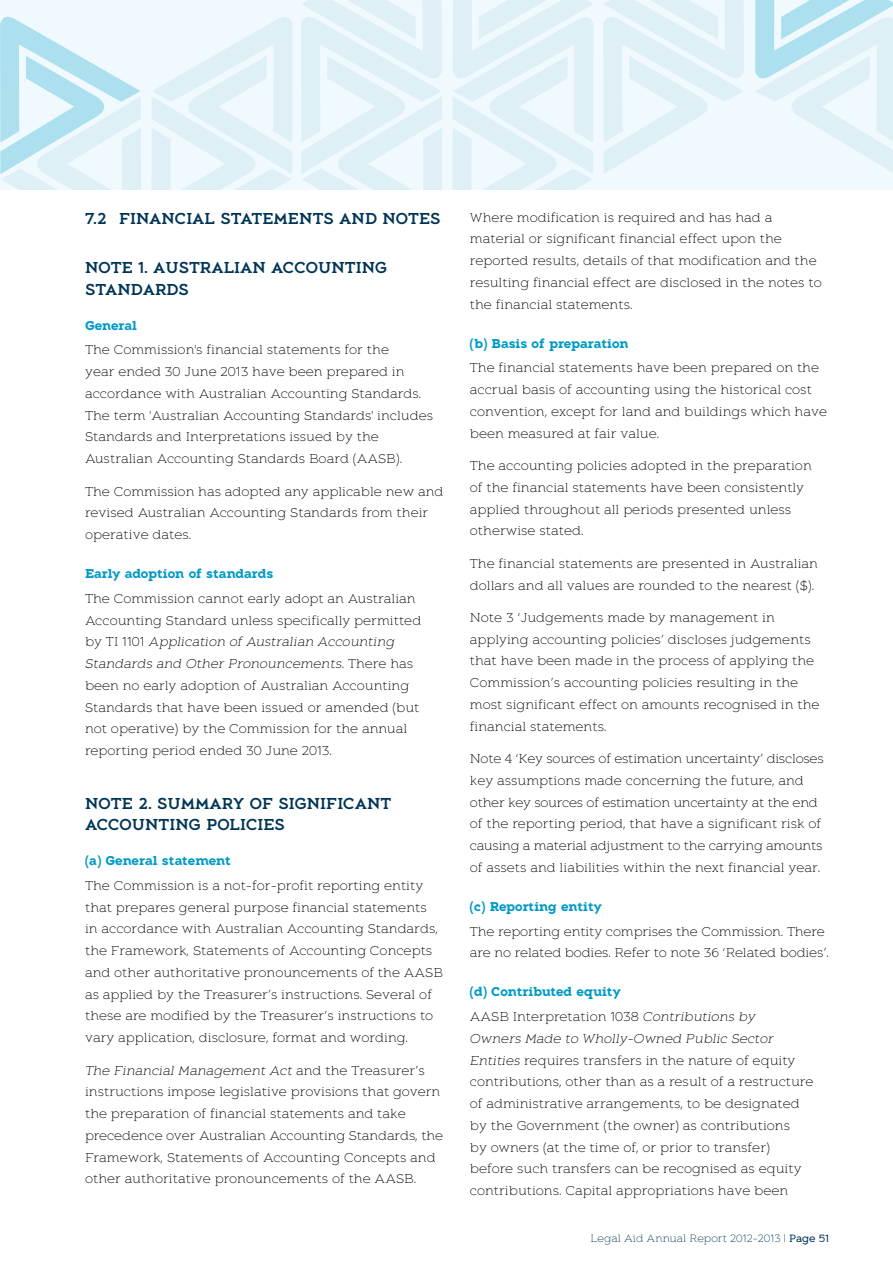
<style>
.page{position:relative;width:893px;height:1263px;background:#fff}
.page>*{position:absolute;margin:0;border:0;box-sizing:border-box;transform-origin:0 0}
.t1{font:500 15.75px "Aeron";color:#003556}
.t2{font:300 12.75px/21.8px "Aeron";color:#000}
.t3{font:300 12.75px/21.8px "Aeron";letter-spacing:-.02em;color:#000}
.t4{font:700 12.75px "Aeron";color:#009ac7}
.t5{font:300 10.5px "Aeron";color:#003556}
.s1{font-style:italic}
.s2{font-weight:700;color:#009ac7}
.s3{font-weight:400}
</style>
<div class="page">
<div style="left:0;top:0;width:893px;height:191px;background:#eff9fe"></div>
<svg style="left:0;top:16px;width:142px;height:175px"></svg>
<svg style="left:151px;top:17px;width:142px;height:174px"></svg>
<svg style="left:300px;top:0;width:143px;height:191px"></svg>
<svg style="left:451px;top:0;width:143px;height:191px"></svg>
<svg style="left:603px;top:0;width:141px;height:174px"></svg>
<svg style="left:755px;top:0;width:138px;height:172px"></svg>
<p class="t1" style="left:85px;top:209px;width:355px">7.2 FINANCIAL STATEMENTS AND NOTES</p>
<p class="t1" style="left:85px;top:258px;width:199px">NOTE 1. AUSTRALIAN ACC</p>
<p class="t1" style="left:306px;top:258px;width:81px">OUNTING</p>
<p class="t1" style="left:85px;top:280px;width:104px">STANDARDS</p>
<p class="t4" style="left:85px;top:317px;width:54px">General</p>
<p class="t2" style="left:85px;top:339px;width:350px">The Commission's financial statements for the<br>year ended 30 June 2013 have been prepared in accordance with Australian Accounting Standards.<br>The term 'Australian Accounting Standards' includes Standards and Interpretations issued by the Australian Accounting Standards Board (AASB).</p>
<p class="t2" style="left:85px;top:480px;width:360px">The Commission has adopted any applicable new and revised Australian Accounting Standards from their operative dates.</p>
<p class="t4" style="left:85px;top:566px;width:190px">Early adoption of standards</p>
<p class="t2" style="left:85px;top:588px;width:338px">The Commission cannot early adopt an Australian Accounting Standard unless specifically permitted by TI 1101 <span class="s1">Application of Australian Accounting Standards and Other Pronouncements</span>. There has been no early adoption of Australian Accounting Standards that have been issued or amended (but not operative) by the Commission for the annual reporting period ended 30 June 2013.</p>
<p class="t1" style="left:85px;top:794px;width:245px">NOTE 2. SUMMARY OF SIGNIFIC</p>
<p class="t1" style="left:355px;top:794px;width:38px">ANT</p>
<p class="t1" style="left:85px;top:815px;width:154px">ACCOUNTING POLICI</p>
<p class="t1" style="left:263px;top:815px;width:21px">ES</p>
<p class="t4" style="left:85px;top:853px;width:147px">(a) General statement</p>
<p class="t2" style="left:85px;top:875px;width:359px">The Commission is a not-for-profit reporting entity that prepares general purpose financial statements<br>in accordance with Australian Accounting Standards, the Framework, Statements of Accounting Concepts and other authoritative pronouncements of the AASB as applied by the Treasurer’s instructions. Several of these are modified by the Treasurer’s instructions to vary application, disclosure, format and wording.</p>
<p class="t2" style="left:85px;top:1059px;width:360px"><span class="s1">The Financial Management Act</span> and the Treasurer’s instructions impose legislative provisions that govern the preparation of financial statements and take precedence over Australian Accounting Standards, the Framework, Statements of Accounting Concepts and other authoritative pronouncements of the AASB.</p>
<p class="t2" style="left:470px;top:207px;width:353px">Where modification is required and has had a material or significant financial effect upon the reported results, details of that modification and the resulting financial effect are disclosed in the notes to the financial statements.</p>
<p class="t4" style="left:470px;top:335px;width:160px">(b) Basis of preparation</p>
<p class="t2" style="left:470px;top:357px;width:359px">The financial statements have been prepared on the accrual basis of accounting using the historical cost convention, except for land and buildings which have been measured at fair value.</p>
<p class="t2" style="left:470px;top:455px;width:343px">The accounting policies adopted in the preparation of the financial statements have been consistently applied throughout all periods presented unless otherwise stated.</p>
<p class="t2" style="left:470px;top:553px;width:350px">The financial statements are presented in Australian dollars and all values are rounded to the nearest ($).</p>
<p class="t2" style="left:470px;top:607px;width:351px">Note 3 ‘Judgements made by management in applying accounting policies’ discloses judgements that have been made in the process of applying the Commission’s accounting policies resulting in the most significant effect on amounts recognised in the financial statements.</p>
<p class="t3" style="left:470px;top:748px;width:355px">Note 4 ‘Key sources of estimation uncertainty’ discloses key assumptions made concerning the future, and other key sources of estimation uncertainty at the end of the reporting period, that have a significant risk of causing a material adjustment to the carrying amounts of assets and liabilities within the next financial year.</p>
<p class="t4" style="left:470px;top:898px;width:134px">(c) Reporting entity</p>
<p class="t2" style="left:470px;top:920px;width:361px">The reporting entity comprises the Commission. There are no related bodies. Refer to note 36 ‘Related bodies’.</p>
<p class="t2" style="left:470px;top:979px;width:287px;line-height:24.9px"><span class="s2">(d) Contributed equity<br></span>AASB Interpretation 1038 <span class="s1">Contributions by</span></p>
<p class="t2" style="left:470px;top:1028px;width:345px"><span class="s1">Owners Made to Wholly-Owned Public Sector Entities</span> requires transfers in the nature of equity contributions, other than as a result of a restructure of administrative arrangements, to be designated by the Government (the owner) as contributions<br>by owners (at the time of, or prior to transfer) before such transfers can be recognised as equity contributions. Capital appropriations have been</p>
<p class="t5" style="left:591px;top:1232px;width:240px">Legal Aid Annual Report 2012-2013 | <span class="s3">Page 51</span></p>
</div>
